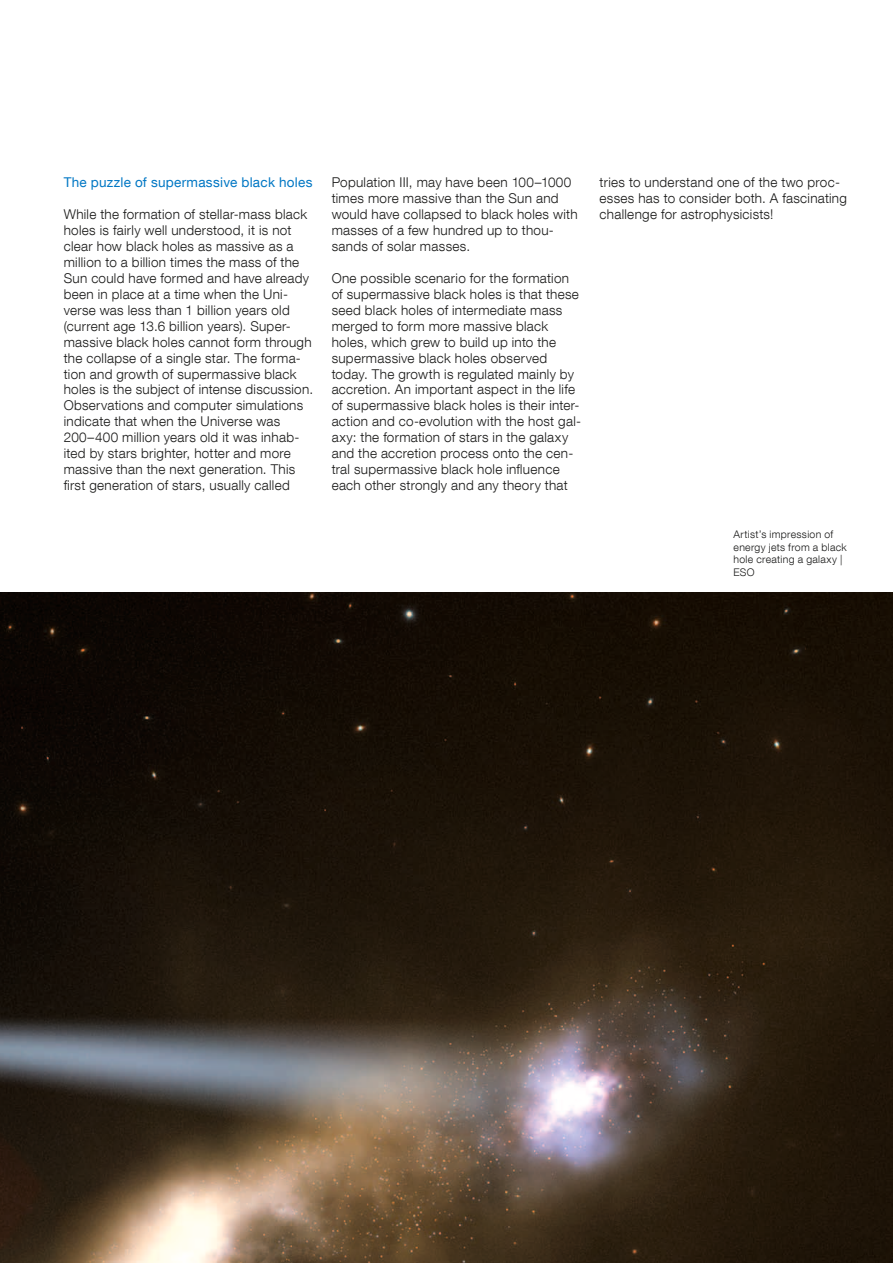
<style>
.page{position:relative;width:893px;height:1263px;background:#fff}
.page>*{position:absolute;margin:0;border:0;box-sizing:border-box;transform-origin:0 0}
.t1{font:300 13.5px/15.9px "Helvetica Neue LT Com";letter-spacing:.02em;color:#191918}
.t2{font:13.5px "Helvetica Neue LT Com";letter-spacing:.02em;color:#0077c4}
.t3{font:300 10.5px/12.8px "Helvetica Neue LT Com";letter-spacing:.03em;color:#191918}
</style>
<div class="page">
<img style="left:0;top:592px;width:893px;height:671px">
<p class="t2" style="left:64px;top:174px;width:250px">The puzzle of supermassive black holes</p>
<p class="t1" style="left:64px;top:206px;width:251px">While the formation of stellar-mass black holes is fairly well understood, it is not clear how black holes as massive as a million to a billion times the mass of the Sun could have formed and have already been in place at a time when the Uni&shy;verse was less than 1 billion years old (current age 13.6 billion years). Super&shy;massive black holes cannot form through the collapse of a single star. The forma&shy;tion and growth of supermassive black holes is the subject of intense discussion.<br>Observations and computer simulations indicate that when the Universe was 200–400 million years old it was inhab&shy;ited by stars brighter, hotter and more massive than the next generation. This first generation of stars, usually called</p>
<p class="t1" style="left:332px;top:174px;width:247px">Population III, may have been 100–1000 times more massive than the Sun and would have collapsed to black holes with masses of a few hundred up to thou&shy;sands of solar masses.</p>
<p class="t1" style="left:332px;top:270px;width:251px">One possible scenario for the formation of supermassive black holes is that these seed black holes of intermediate mass merged to form more massive black holes, which grew to build up into the supermassive black holes observed today. The growth is regulated mainly by accretion. An important aspect in the life of supermassive black holes is their inter&shy;action and co-evolution with the host gal&shy;axy: the formation of stars in the galaxy and the accretion process onto the cen&shy;tral supermassive black hole influence each other strongly and any theory that</p>
<p class="t1" style="left:600px;top:174px;width:249px">tries to understand one of the two proc&shy;esses has to consider both. A fascinating challenge for astrophysicists!</p>
<p class="t3" style="left:733px;top:528px;width:115px">Artist’s impression of energy jets from a black hole creating a galaxy |<br>ESO</p>
</div>
